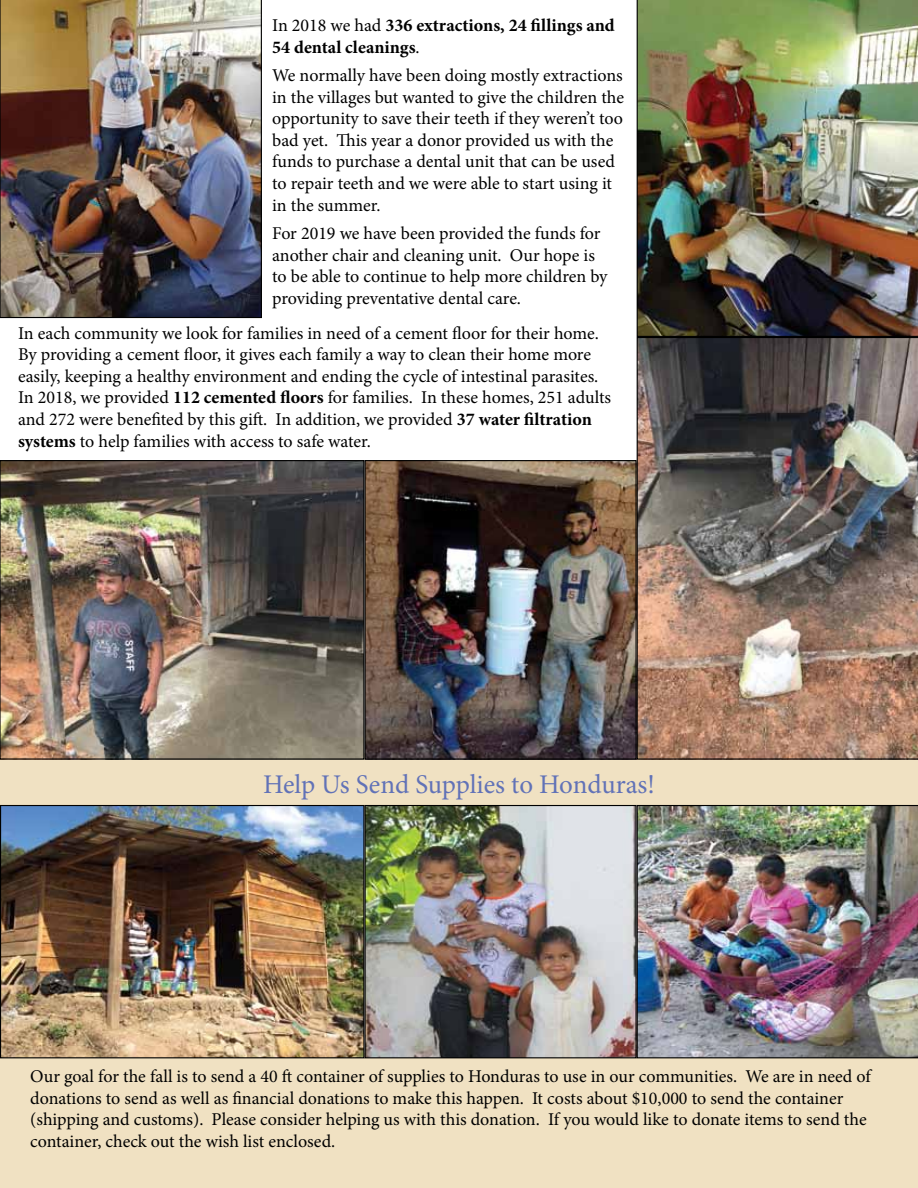
<style>
.page{position:relative;width:918px;height:1188px;background:#fff}
.page>*{position:absolute;margin:0;border:0;box-sizing:border-box;transform-origin:0 0}
.t1{font:27px "Minion Pro";letter-spacing:-.005em;color:#6172b7}
.t2{font:18px/21.6px "Minion Pro";letter-spacing:-.005em;color:#000}
.t3{font:700 18px/21.6px "Minion Pro";color:#000}
.s1{font-weight:400}
.s2{font-weight:700}
</style>
<div class="page">
<div style="left:0;top:1053px;width:918px;height:135px;background:#f0e1c2"></div>
<div style="left:0;top:753px;width:918px;height:62px;background:#f0e1c2"></div>
<img style="left:0;top:0;width:262px;height:318px">
<img style="left:637px;top:0;width:281px;height:337px">
<img style="left:2px;top:462px;width:633px;height:296px">
<div style="left:0;top:460px;width:364px;height:300px;border:1px solid #000"></div>
<img style="left:637px;top:337px;width:281px;height:423px">
<img style="left:2px;top:807px;width:633px;height:249px">
<img style="left:637px;top:805px;width:281px;height:253px">
<div style="left:364px;top:805px;width:273px;height:253px;border:1px solid #000"></div>
<div style="left:0;top:805px;width:364px;height:253px;border:1px solid #000"></div>
<svg style="left:0;top:460px;width:1px;height:482px"></svg>
<div style="left:364px;top:460px;width:273px;height:300px;border:1px solid #000"></div>
<p class="t3" style="left:272px;top:14px;width:344px"><span class="s1">In 2018 we had</span> 336 extractions, 24 fillings and<br>54 dental cleanings<span class="s1">.</span></p>
<p class="t2" style="left:272px;top:65px;width:354px">We normally have been doing mostly extractions in the villages but wanted to give the children the opportunity to save their teeth if they weren’t too bad yet. This year a donor provided us with the funds to purchase a dental unit that can be used to repair teeth and we were able to start using it in the summer.</p>
<p class="t2" style="left:272px;top:223px;width:337px">For 2019 we have been provided the funds for another chair and cleaning unit. Our hope is to be able to continue to help more children by providing preventative dental care.</p>
<p class="t2" style="left:18px;top:322px;width:595px">In each community we look for families in need of a cement floor for their home.<br>By providing a cement floor, it gives each family a way to clean their home more easily, keeping a healthy environment and ending the cycle of intestinal parasites.<br>In 2018, we provided <span class="s2">112 cemented floors</span> for families. In these homes, 251 adults and 272 were benefited by this gift. In addition, we provided <span class="s2">37 water filtration systems</span> to help families with access to safe water.</p>
<h1 class="t1" style="left:263px;top:766px;width:393px">Help Us Send Supplies to Honduras!</h1>
<p class="t2" style="left:30px;top:1066px;width:842px">Our goal for the fall is to send a 40 ft container of supplies to Honduras to use in our communities. We are in need of donations to send as well as financial donations to make this happen. It costs about $10,000 to send the container (shipping and customs). Please consider helping us with this donation. If you would like to donate items to send the container, check out the wish list enclosed.</p>
</div>
